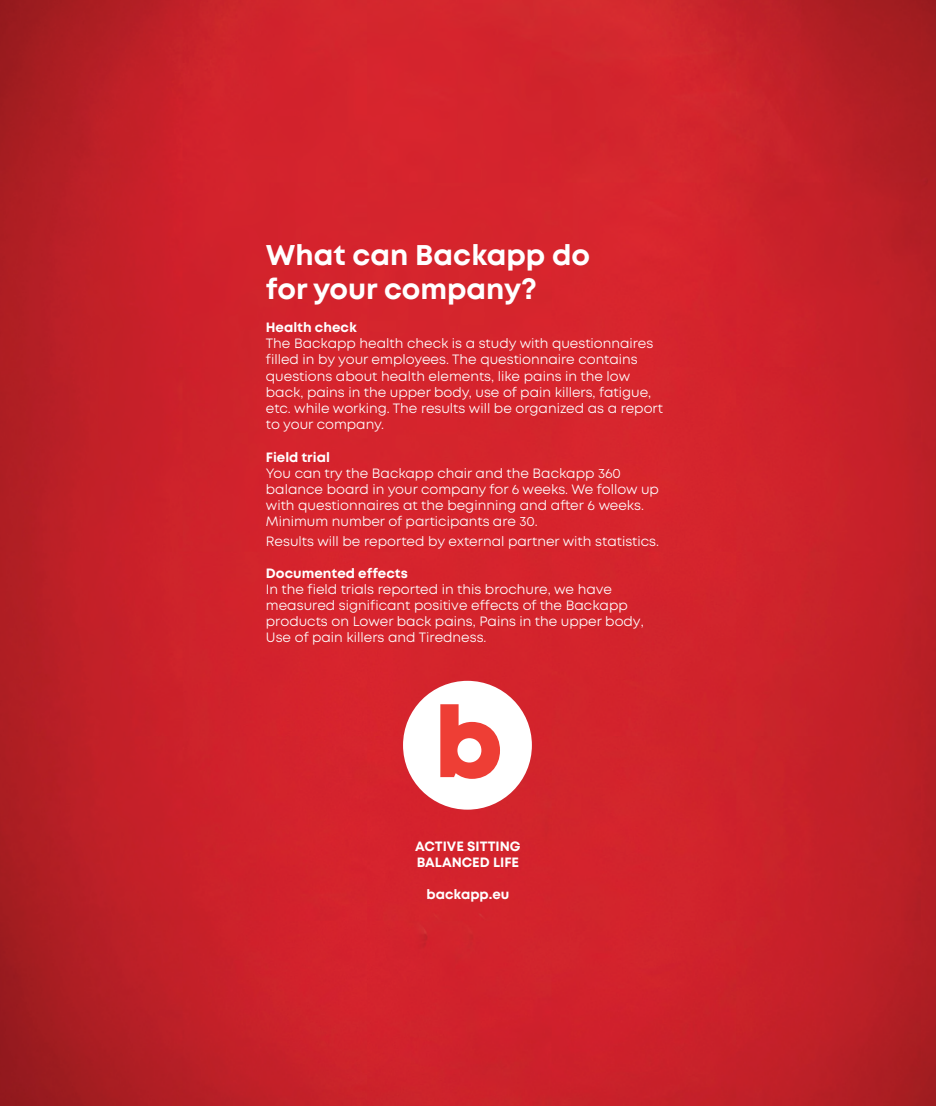
<style>
.page{position:relative;width:936px;height:1106px;background:#fff}
.page>*{position:absolute;margin:0;border:0;box-sizing:border-box;transform-origin:0 0}
.t1{font:700 28.5px/34.2px "Mont";color:#fff}
.t2{font:13.5px/16.2px "Mont";color:#fff}
.t3{font:700 13.5px/16.2px "Mont";color:#fff}
</style>
<div class="page">
<img style="left:0;top:0;width:935px;height:1106px">
<div style="left:403px;top:681px;width:129px;height:128px;background:#fff;border-radius:50%"></div>
<svg style="left:440px;top:704px;width:60px;height:75px"></svg>
<h1 class="t1" style="left:266px;top:238px;width:326px">What can Backapp do for your company?</h1>
<p class="t3" style="left:266px;top:319px;width:92px">Health check</p>
<p class="t2" style="left:266px;top:335px;width:398px">The Backapp health check is a study with questionnaires filled in by your employees. The questionnaire contains questions about health elements, like pains in the low back, pains in the upper body, use of pain killers, fatigue, etc. while working. The results will be organized as a report to your company.</p>
<p class="t3" style="left:266px;top:449px;width:65px">Field trial</p>
<p class="t2" style="left:266px;top:465px;width:394px">You can try the Backapp chair and the Backapp 360 balance board in your company for 6 weeks. We follow up with questionnaires at the beginning and after 6 weeks.<br>Minimum number of participants are 30.</p>
<p class="t2" style="left:266px;top:533px;width:394px">Results will be reported by external partner with statistics.</p>
<p class="t3" style="left:266px;top:565px;width:143px">Documented effects</p>
<p class="t2" style="left:266px;top:581px;width:379px">In the field trials reported in this brochure, we have measured significant positive effects of the Backapp products on Lower back pains, Pains in the upper body, Use of pain killers and Tiredness.</p>
<p class="t3" style="left:415px;top:837px;width:107px">ACTIVE SITTING<br>BALANCED LIFE</p>
<p class="t3" style="left:426px;top:886px;width:84px">backapp.eu</p>
</div>
